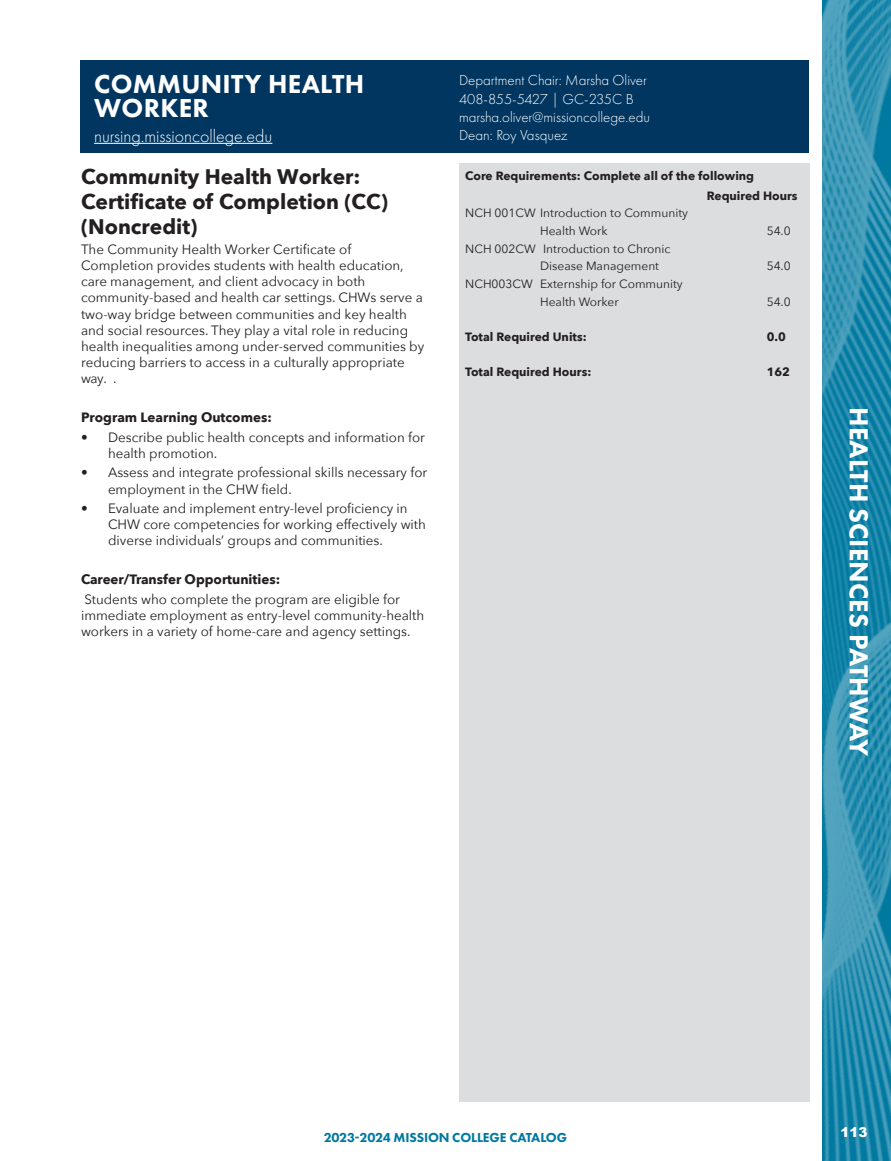
<style>
.page{position:relative;width:891px;height:1161px;background:#fff}
.page>*{position:absolute;margin:0;border:0;box-sizing:border-box;transform-origin:0 0}
.t1{font:800 36px "Futura PT";color:#fff;scale:1.1 1}
.t2{font:800 27px/24px "Futura PT";color:#fff}
.t3{font:700 21px/25.2px "Avenir Next";color:#231f20}
.t4{font:300 18px "Futura PT";color:#fff}
.t5{font:300 15px "Futura PT";color:#fff}
.t6{font:300 15px "Futura PT";letter-spacing:-.025em;color:#fff}
.t7{font:13.5px/16.2px "Avenir Next";color:#231f20}
.t8{font:700 13.5px "Avenir Next";color:#231f20}
.t9{font:800 13.5px "Futura PT";letter-spacing:-.01em;color:#0079a1}
.t10{font:900 13.5px "Arial";letter-spacing:-.035em;color:#fff}
.t11{font:12px "Avenir Next";color:#231f20}
.t12{font:700 12px "Avenir Next";color:#231f20}
.s1{font-style:italic}
</style>
<div class="page">
<img style="left:822px;top:0;width:69px;height:1161px">
<div style="left:80px;top:61px;width:729px;height:92px;background:#013661"></div>
<div style="left:459px;top:163px;width:351px;height:938px;background:#dcdddf"></div>
<hr style="left:94px;top:143px;width:178px;height:1px;background:#fff">
<p class="t2" style="left:94px;top:72px;width:272px">COMMUNITY HEALTH<br>WORKER</p>
<p class="t4" style="left:94px;top:125px;width:180px">nursing.missioncollege.edu</p>
<p class="t3" style="left:81px;top:164px;width:308px">Comm<span class="s1">u</span>nity Health Worker:<br>Certificate of Completion (CC) (Noncredit)</p>
<p class="t7" style="left:81px;top:240px;width:345px">The Community Health Worker Certificate of Completion provides students with health education, care management, and client advocacy in both community-based and health car settings. CHWs serve a two-way bridge between communities and key health and social resources. They play a vital role in reducing health inequalities among under-served communities by reducing barriers to access in a culturally appropriate way. .</p>
<p class="t8" style="left:81px;top:406px;width:192px">Program Learning Outcomes:</p>
<p class="t7" style="left:108px;top:428px;width:319px;text-indent:-27px">• Describe public health concepts and information for health promotion.</p>
<p class="t7" style="left:108px;top:464px;width:321px;text-indent:-27px">• Assess and integrate professional skills necessary for employment in the CHW field.</p>
<p class="t7" style="left:108px;top:500px;width:320px;text-indent:-27px">• Evaluate and implement entry-level proficiency in<br>CHW core competencies for working effectively with diverse individuals’ groups and communities.</p>
<p class="t8" style="left:81px;top:568px;width:201px">Career/Transfer Opportunities:</p>
<p class="t7" style="left:81px;top:590px;width:345px">Students who complete the program are eligible for immediate employment as entry-level community-health workers in a variety of home-care and agency settings.</p>
<p class="t5" style="left:459px;top:72px;width:190px">Department Chair: Marsha Oliver</p>
<p class="t6" style="left:459px;top:90px;width:176px">408-855-5427 | GC-235C B</p>
<p class="t5" style="left:459px;top:108px;width:193px">marsha.oliver@missioncollege.edu</p>
<p class="t5" style="left:459px;top:127px;width:110px">Dean: Roy Vasquez</p>
<p class="t12" style="left:465px;top:165px;width:290px">Core Requirements: Complete all of the following</p>
<p class="t12" style="left:707px;top:185px;width:92px">Required Hours</p>
<p class="t11" style="left:465px;top:203px;width:224px">NCH 001CW Introduction to Community</p>
<p class="t11" style="left:540px;top:221px;width:69px">Health Work</p>
<p class="t11" style="left:767px;top:221px;width:25px">54.0</p>
<p class="t11" style="left:465px;top:238px;width:207px">NCH 002CW Introduction to Chronic</p>
<p class="t11" style="left:540px;top:256px;width:120px">Disease Management</p>
<p class="t11" style="left:767px;top:256px;width:25px">54.0</p>
<p class="t11" style="left:465px;top:274px;width:219px">NCH003CW Externship for Community</p>
<p class="t11" style="left:540px;top:291px;width:80px">Health Worker</p>
<p class="t11" style="left:767px;top:291px;width:25px">54.0</p>
<p class="t12" style="left:465px;top:326px;width:123px">Total Required Units:</p>
<p class="t12" style="left:767px;top:326px;width:21px">0.0</p>
<p class="t12" style="left:465px;top:361px;width:128px">Total Required Hours:</p>
<p class="t12" style="left:767px;top:361px;width:25px">162</p>
<h2 class="t2" style="left:871px;top:407px;width:350px;rotate:90deg">HEALTH SCIENCES PATHWAY</h2>
<h1 class="t1" style="left:888px;top:409px;width:316px;rotate:90deg">Missioncollege.edu</h1>
<p class="t9" style="left:324px;top:1129px;width:245px">2023-2024 MISSION COLLEGE CATALOG</p>
<p class="t10" style="left:841px;top:1122px;width:28px">113</p>
<p class="t10" style="left:830px;top:1124px;width:27px">113</p>
</div>
